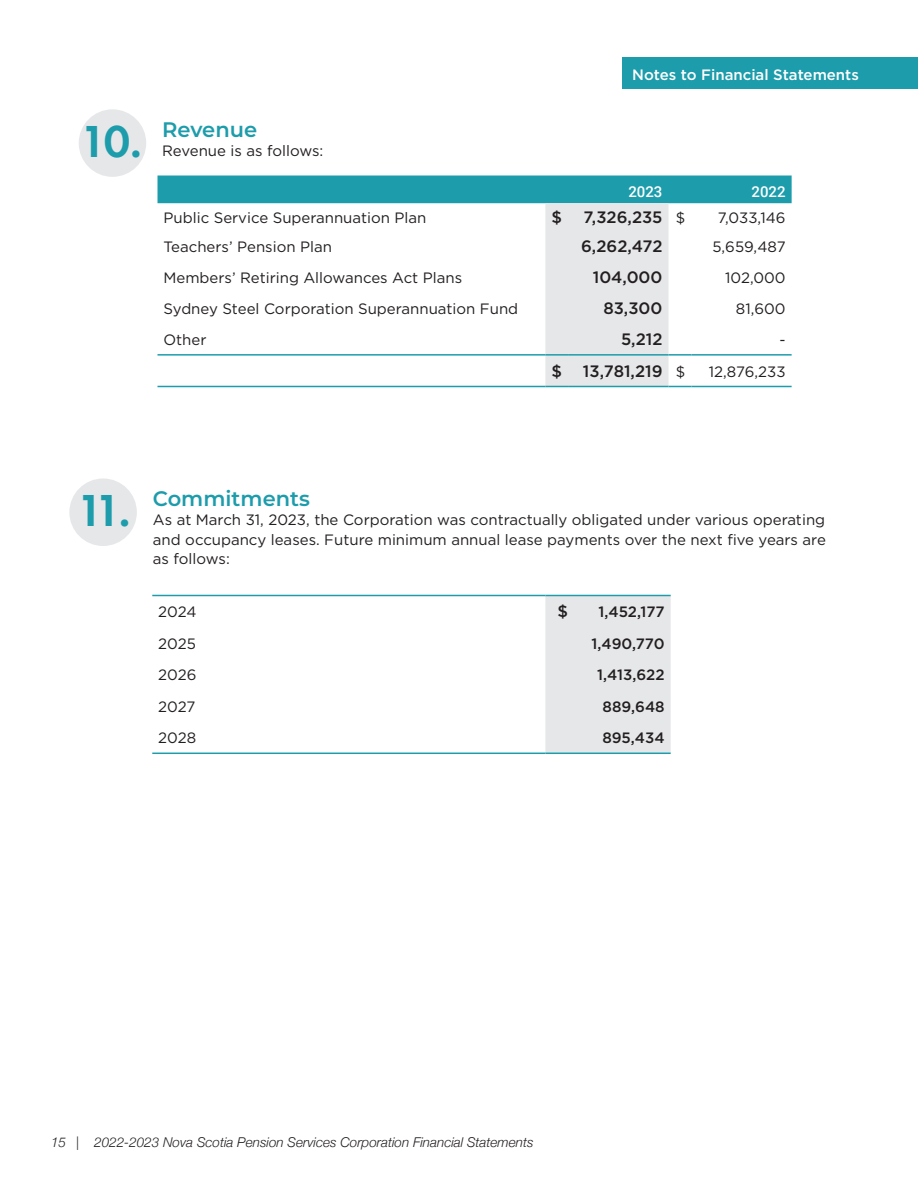
<style>
.page{position:relative;width:918px;height:1188px;background:#fff}
.page>*{position:absolute;margin:0;border:0;box-sizing:border-box;transform-origin:0 0}
.t1{font:600 46.5px "Futura PT";color:#1d9cab}
._2022_-_Fin_State_-_Main_title{font:600 21px "Montserrat";color:#1d9cab}
._2022_Fin_State_-_Med_Column{font:500 16.5px "Gotham";color:#231f20}
._2022_-_body_text{font:15px/19.5px "Gotham";color:#231f20;text-align:justify}
._2022_Fin_Statement_-_right_column{font:15px "Gotham";color:#231f20}
._2022_-_body_text-2{font:500 15px "Gotham";color:#231f20}
.t2{font:500 15px "Gotham";color:#fff}
._2020_Fin_statement_-_Column_title{font:500 15px "Roboto";color:#fff}
.t3{font:italic 300 13.5px "Helvetica Neue";color:#231f20}
</style>
<div class="page">
<div style="left:79px;top:109px;width:67px;height:68px;background:#e6e7e9;border-radius:50%"></div>
<svg style="left:158px;top:176px;width:634px;height:211px"></svg>
<hr style="left:691px;top:386px;width:101px;height:1px;background:#1d9cab">
<div style="left:69px;top:478px;width:68px;height:68px;background:#e6e7e9;border-radius:50%"></div>
<hr style="left:152px;top:595px;width:393px;height:1px;background:#1d9cab">
<hr style="left:152px;top:753px;width:393px;height:1px;background:#1d9cab">
<div style="left:545px;top:595px;width:126px;height:159px;background:#e6e7e9"></div>
<hr style="left:574px;top:753px;width:97px;height:1px;background:#1d9cab">
<div style="left:622px;top:57px;width:296px;height:32px;background:#1d9cab"></div>
<p class="t1" style="left:81px;top:112px;width:63px">10.</p>
<p class="_2022_-_Fin_State_-_Main_title" style="left:162px;top:114px;width:96px">Revenue</p>
<p class="_2022_-_body_text" style="left:162px;top:141px;width:163px">Revenue is as follows:</p>
<p class="t2" style="left:632px;top:65px;width:228px">Notes to Financial Statements</p>
<p class="_2020_Fin_statement_-_Column_title" style="left:628px;top:181px;width:36px">2023</p>
<p class="_2020_Fin_statement_-_Column_title" style="left:752px;top:181px;width:36px">2022</p>
<p class="_2022_-_body_text" style="left:164px;top:207px;width:264px">Public Service Superannuation Plan</p>
<p class="_2022_Fin_State_-_Med_Column" style="left:551px;top:206px;width:12px">$</p>
<p class="_2022_Fin_State_-_Med_Column" style="left:584px;top:206px;width:80px">7,326,235</p>
<p class="_2022_Fin_Statement_-_right_column" style="left:676px;top:208px;width:11px">$</p>
<p class="_2022_Fin_Statement_-_right_column" style="left:718px;top:208px;width:69px">7,033,146</p>
<p class="_2022_-_body_text" style="left:164px;top:236px;width:170px">Teachers’ Pension Plan</p>
<p class="_2022_Fin_State_-_Med_Column" style="left:581px;top:235px;width:83px">6,262,472</p>
<p class="_2022_Fin_Statement_-_right_column" style="left:712px;top:237px;width:75px">5,659,487</p>
<p class="_2022_-_body_text" style="left:164px;top:267px;width:300px">Members’ Retiring Allowances Act Plans</p>
<p class="_2022_Fin_State_-_Med_Column" style="left:593px;top:266px;width:71px">104,000</p>
<p class="_2022_Fin_Statement_-_right_column" style="left:725px;top:268px;width:62px">102,000</p>
<p class="_2022_-_body_text" style="left:164px;top:299px;width:356px">Sydney Steel Corporation Superannuation Fund</p>
<p class="_2022_Fin_State_-_Med_Column" style="left:603px;top:297px;width:61px">83,300</p>
<p class="_2022_Fin_Statement_-_right_column" style="left:736px;top:299px;width:51px">81,600</p>
<p class="_2022_-_body_text" style="left:164px;top:330px;width:45px">Other</p>
<p class="_2022_Fin_State_-_Med_Column" style="left:621px;top:329px;width:43px">5,212</p>
<p class="_2022_Fin_Statement_-_right_column" style="left:780px;top:330px;width:8px">-</p>
<p class="_2022_Fin_State_-_Med_Column" style="left:551px;top:360px;width:12px">$</p>
<p class="_2022_Fin_State_-_Med_Column" style="left:583px;top:360px;width:81px">13,781,219</p>
<p class="_2022_Fin_Statement_-_right_column" style="left:676px;top:362px;width:11px">$</p>
<p class="_2022_Fin_Statement_-_right_column" style="left:709px;top:362px;width:78px">12,876,233</p>
<p class="t1" style="left:77px;top:481px;width:55px">11.</p>
<p class="_2022_-_Fin_State_-_Main_title" style="left:153px;top:483px;width:158px">Commitments</p>
<p class="_2022_-_body_text" style="left:153px;top:510px;width:674px">As at March 31, 2023, the Corporation was contractually obligated under various operating and occupancy leases. Future minimum annual lease payments over the next five years are as follows:</p>
<p class="_2022_-_body_text" style="left:158px;top:602px;width:40px">2024</p>
<p class="_2022_Fin_State_-_Med_Column" style="left:557px;top:600px;width:12px">$</p>
<p class="_2022_-_body_text-2" style="left:599px;top:602px;width:68px">1,452,177</p>
<p class="_2022_-_body_text" style="left:158px;top:633px;width:39px">2025</p>
<p class="_2022_-_body_text-2" style="left:592px;top:633px;width:75px">1,490,770</p>
<p class="_2022_-_body_text" style="left:158px;top:665px;width:40px">2026</p>
<p class="_2022_-_body_text-2" style="left:597px;top:665px;width:69px">1,413,622</p>
<p class="_2022_-_body_text" style="left:158px;top:696px;width:39px">2027</p>
<p class="_2022_-_body_text-2" style="left:603px;top:697px;width:64px">889,648</p>
<p class="_2022_-_body_text" style="left:158px;top:728px;width:39px">2028</p>
<p class="_2022_-_body_text-2" style="left:602px;top:728px;width:64px">895,434</p>
<p class="t3" style="left:51px;top:1131px;width:484px">15 | 2022-2023 Nova Scotia Pension Services Corporation Financial Statements</p>
</div>
